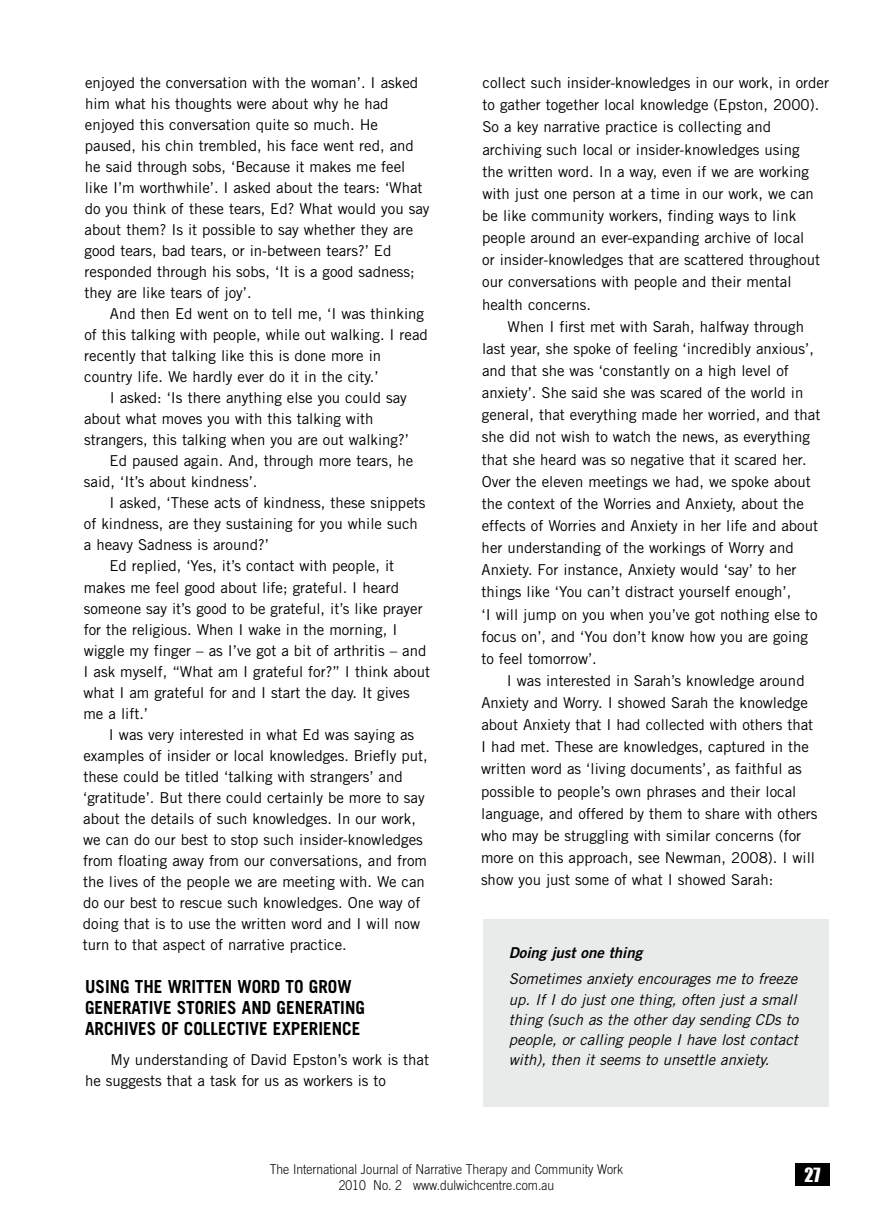
<style>
.page{position:relative;width:893px;height:1221px;background:#fff}
.page>*{position:absolute;margin:0;border:0;box-sizing:border-box;transform-origin:0 0}
.t1{font:700 18px "Trade Gothic";color:#000;scale:.95 1}
.t2{font:18px "Impact";color:#fff}
.t3{font:15px/21px "Trade Gothic";color:#000}
.t4{font:italic 15px/20.2px "Trade Gothic";color:#000;text-align:justify}
.t5{font:italic 15px "Trade Gothic Bold Two";color:#000}
.t6{font:300 13.5px/16.2px "Trade Gothic";color:#000;text-align:center;scale:.9 1}
</style>
<div class="page">
<div style="left:795px;top:1163px;width:34px;height:23px;background:#000"></div>
<div style="left:483px;top:918px;width:346px;height:188px;background:#e9eaea"></div>
<p class="t3" style="left:84px;top:72px;width:347px">enjoyed the conversation with the woman’. I asked him what his thoughts were about why he had enjoyed this conversation quite so much. He paused, his chin trembled, his face went red, and he said through sobs, ‘Because it makes me feel like I’m worthwhile’. I asked about the tears: ‘What do you think of these tears, Ed? What would you say about them? Is it possible to say whether they are good tears, bad tears, or in-between tears?’ Ed responded through his sobs, ‘It is a good sadness; they are like tears of joy’.</p>
<p class="t3" style="left:84px;top:303px;width:345px;text-indent:26px">And then Ed went on to tell me, ‘I was thinking of this talking with people, while out walking. I read recently that talking like this is done more in country life. We hardly ever do it in the city.’</p>
<p class="t3" style="left:110px;top:387px;width:299px">I asked: ‘Is there anything else you could say</p>
<p class="t3" style="left:84px;top:408px;width:291px">about what moves you with this talking with</p>
<p class="t3" style="left:84px;top:429px;width:326px">strangers, this talking when you are out walking?’</p>
<p class="t3" style="left:110px;top:450px;width:305px">Ed paused again. And, through more tears, he</p>
<p class="t3" style="left:84px;top:471px;width:175px">said, ‘It’s about kindness’.</p>
<p class="t3" style="left:109px;top:492px;width:317px">I asked, ‘These acts of kindness, these snippets</p>
<p class="t3" style="left:84px;top:513px;width:335px">of kindness, are they sustaining for you while such</p>
<p class="t3" style="left:84px;top:534px;width:187px">a heavy Sadness is around?’</p>
<p class="t3" style="left:109px;top:555px;width:286px">Ed replied, ‘Yes, it’s contact with people, it</p>
<p class="t3" style="left:84px;top:576px;width:317px">makes me feel good about life; grateful. I heard</p>
<p class="t3" style="left:84px;top:597px;width:340px">someone say it’s good to be grateful, it’s like prayer</p>
<p class="t3" style="left:84px;top:618px;width:315px">for the religious. When I wake in the morning, I</p>
<p class="t3" style="left:84px;top:639px;width:344px">wiggle my finger – as I’ve got a bit of arthritis – and</p>
<p class="t3" style="left:84px;top:660px;width:348px">I ask myself, “What am I grateful for?” I think about</p>
<p class="t3" style="left:84px;top:681px;width:328px">what I am grateful for and I start the day. It gives</p>
<p class="t3" style="left:83px;top:702px;width:66px">me a lift.’</p>
<p class="t3" style="left:109px;top:723px;width:307px">I was very interested in what Ed was saying as</p>
<p class="t3" style="left:83px;top:744px;width:346px">examples of insider or local knowledges. Briefly put,</p>
<p class="t3" style="left:83px;top:765px;width:321px">these could be titled ‘talking with strangers’ and</p>
<p class="t3" style="left:83px;top:786px;width:343px">‘gratitude’. But there could certainly be more to say</p>
<p class="t3" style="left:83px;top:807px;width:334px">about the details of such knowledges. In our work,</p>
<p class="t3" style="left:83px;top:828px;width:341px">we can do our best to stop such insider-knowledges</p>
<p class="t3" style="left:83px;top:849px;width:345px">from floating away from our conversations, and from</p>
<p class="t3" style="left:83px;top:870px;width:343px">the lives of the people we are meeting with. We can</p>
<p class="t3" style="left:83px;top:891px;width:339px">do our best to rescue such knowledges. One way of</p>
<p class="t3" style="left:83px;top:912px;width:339px">doing that is to use the written word and I will now</p>
<p class="t3" style="left:83px;top:933px;width:265px">turn to that aspect of narrative practice.</p>
<p class="t1" style="left:85px;top:975px;width:98px">USING THE WRITTEN</p>
<p class="t1" style="left:238px;top:975px;width:12px">WORD</p>
<p class="t1" style="left:286px;top:975px;width:47px">TO GROW</p>
<p class="t1" style="left:85px;top:996px;width:21px">GENER</p>
<p class="t1" style="left:132px;top:996px;width:67px">ATIVE STORIE</p>
<p class="t1" style="left:227px;top:996px;width:73px">S AND GENER</p>
<p class="t1" style="left:323px;top:996px;width:46px">ATIN G</p>
<p class="t1" style="left:85px;top:1017px;width:149px">ARC HIVES OF COLLECTI</p>
<p class="t1" style="left:249px;top:1017px;width:54px">VE EXPERIENCE</p>
<p class="t3" style="left:85px;top:1048px;width:346px;text-indent:26px">My understanding of David Epston’s work is that he suggests that a task for us as workers is to</p>
<p class="t3" style="left:482px;top:72px;width:348px">collect such insider-knowledges in our work, in order</p>
<p class="t3" style="left:482px;top:94px;width:338px">to gather together local knowledge (Epston, 2000).</p>
<p class="t3" style="left:482px;top:116px;width:290px">So a key narrative practice is collecting and</p>
<p class="t3" style="left:482px;top:139px;width:319px">archiving such local or insider-knowledges using</p>
<p class="t3" style="left:482px;top:161px;width:328px">the written word. In a way, even if we are working</p>
<p class="t3" style="left:482px;top:183px;width:333px">with just one person at a time in our work, we can</p>
<p class="t3" style="left:482px;top:205px;width:315px">be like community workers, finding ways to link</p>
<p class="t3" style="left:482px;top:227px;width:324px">people around an ever-expanding archive of local</p>
<p class="t3" style="left:482px;top:249px;width:339px">or insider-knowledges that are scattered throughout</p>
<p class="t3" style="left:482px;top:271px;width:311px">our conversations with people and their mental</p>
<p class="t3" style="left:482px;top:293px;width:110px">health concerns.</p>
<p class="t3" style="left:508px;top:316px;width:298px">When I first met with Sarah, halfway through</p>
<p class="t3" style="left:482px;top:338px;width:333px">last year, she spoke of feeling ‘incredibly anxious’,</p>
<p class="t3" style="left:482px;top:360px;width:308px">and that she was ‘constantly on a high level of</p>
<p class="t3" style="left:482px;top:382px;width:323px">anxiety’. She said she was scared of the world in</p>
<p class="t3" style="left:482px;top:404px;width:340px">general, that everything made her worried, and that</p>
<p class="t3" style="left:482px;top:426px;width:330px">she did not wish to watch the news, as everything</p>
<p class="t3" style="left:482px;top:448px;width:326px">that she heard was so negative that it scared her.</p>
<p class="t3" style="left:482px;top:470px;width:330px">Over the eleven meetings we had, we spoke about</p>
<p class="t3" style="left:482px;top:493px;width:324px">the context of the Worries and Anxiety, about the</p>
<p class="t3" style="left:482px;top:515px;width:338px">effects of Worries and Anxiety in her life and about</p>
<p class="t3" style="left:482px;top:537px;width:314px">her understanding of the workings of Worry and</p>
<p class="t3" style="left:482px;top:559px;width:316px">Anxiety. For instance, Anxiety would ‘say’ to her</p>
<p class="t3" style="left:482px;top:581px;width:311px">things like ‘You can’t distract yourself enough’,</p>
<p class="t3" style="left:482px;top:603px;width:338px">‘I will jump on you when you’ve got nothing else to</p>
<p class="t3" style="left:481px;top:625px;width:328px">focus on’, and ‘You don’t know how you are going</p>
<p class="t3" style="left:481px;top:647px;width:117px">to feel tomorrow’.</p>
<p class="t3" style="left:507px;top:670px;width:299px">I was interested in Sarah’s knowledge around</p>
<p class="t3" style="left:481px;top:692px;width:328px">Anxiety and Worry. I showed Sarah the knowledge</p>
<p class="t3" style="left:481px;top:714px;width:333px">about Anxiety that I had collected with others that</p>
<p class="t3" style="left:481px;top:736px;width:329px">I had met. These are knowledges, captured in the</p>
<p class="t3" style="left:481px;top:758px;width:322px">written word as ‘living documents’, as faithful as</p>
<p class="t3" style="left:481px;top:780px;width:317px">possible to people’s own phrases and their local</p>
<p class="t3" style="left:481px;top:802px;width:338px">language, and offered by them to share with others</p>
<p class="t3" style="left:481px;top:824px;width:322px">who may be struggling with similar concerns (for</p>
<p class="t3" style="left:481px;top:847px;width:335px">more on this approach, see Newman, 2008). I will</p>
<p class="t3" style="left:481px;top:869px;width:294px">show you just some of what I showed Sarah:</p>
<p class="t5" style="left:509px;top:942px;width:135px">Doing just one thing</p>
<p class="t4" style="left:509px;top:968px;width:291px">Sometimes anxiety encourages me to freeze up. If I do just one thing, often just a small thing (such as the other day sending CDs to people, or calling people I have lost contact with), then it seems to unsettle anxiety.</p>
<p class="t6" style="left:270px;top:1160px;width:394px">The International Journal of Narrative Therapy and Community Work<br>2010 No. 2 www.dulwichcentre.com.au</p>
<p class="t2" style="left:804px;top:1163px;width:18px">27</p>
</div>
